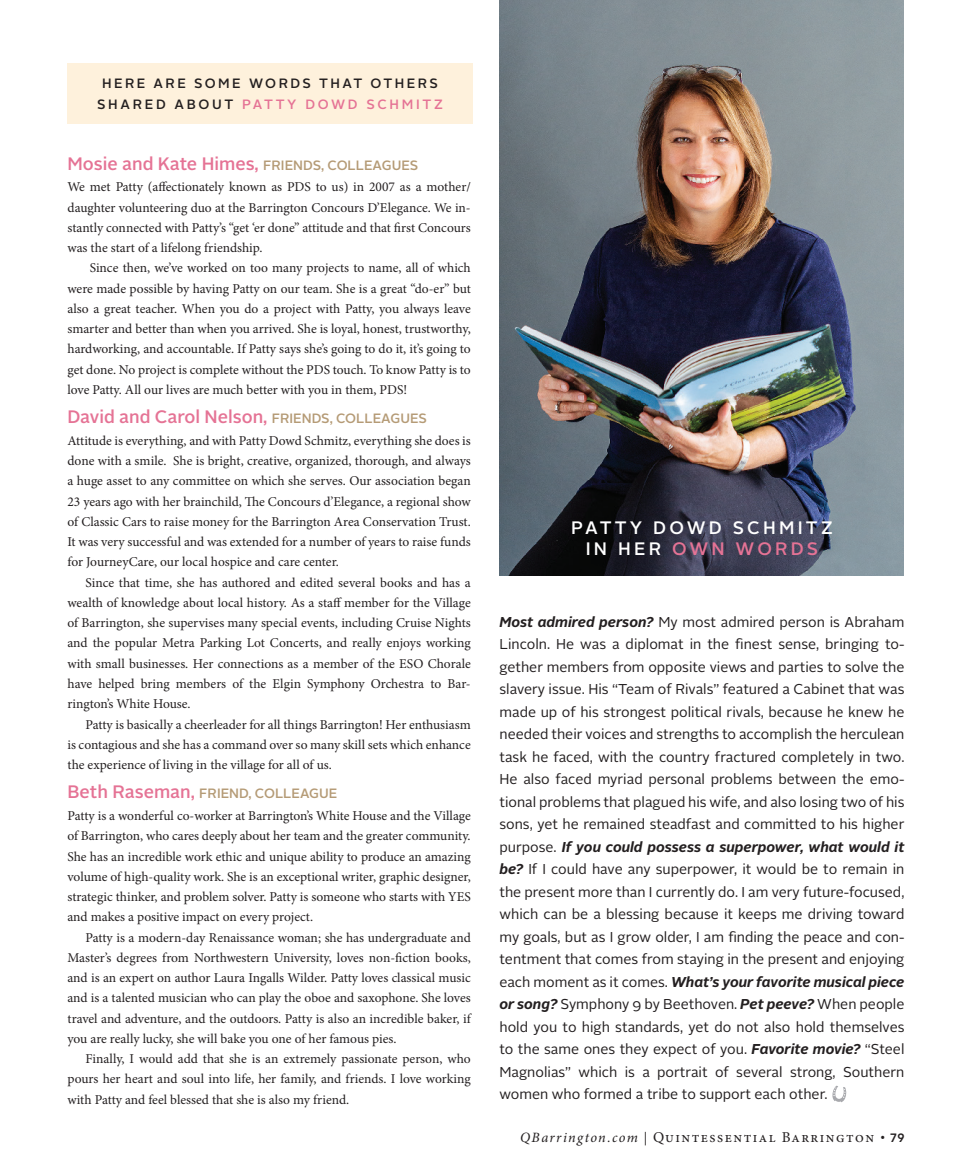
<style>
.page{position:relative;width:972px;height:1175px;background:#fff}
.page>*{position:absolute;margin:0;border:0;box-sizing:border-box;transform-origin:0 0}
._3-Name_subhead{font:500 18px "Alright Sans";color:#e57395}
.Here_Are{font:500 18px "Alright Sans";letter-spacing:.18em;color:#fff}
.Here_Are-2{font:500 18px "Alright Sans";letter-spacing:.18em;color:#e57395}
.t1{font:15px "Minion Pro";letter-spacing:.1em;color:#231f20}
.own-words-text{font:14.25px/22.5px "Alright Sans";color:#231f20;text-align:justify}
.Body-Text-Indent{font:13.5px/20.2px "Minion Pro";letter-spacing:-.005em;color:#231f20;text-align:justify}
.Body-Text-No-Indent{font:13.5px/20.2px "Minion Pro";color:#231f20;text-align:justify}
.Here_Are-3{font:500 13.5px/21px "Alright Sans";letter-spacing:.18em;color:#231f20;text-align:center}
._3-Name_subhead-2{font:500 13.5px "Alright Sans";color:#b59b76}
.s1{color:#e57395}
.s2{font-size:13.5px;color:#b59b76}
.s3{font-size:18px;color:#e57395}
.s4{color:#fff}
.s5{font-weight:700;font-style:italic}
.s6{font-style:italic;font-size:14.25px}
.s7{font-size:13.5px}
.s8{font-size:12px}
.s9{font-family:"Avenir LT Std";font-weight:800;font-size:12px}
</style>
<div class="page">
<div style="left:68px;top:63px;width:405px;height:61px;background:#fef1dc"></div>
<img style="left:499px;top:0;width:405px;height:575px">
<svg style="left:832px;top:1085px;width:14px;height:17px"></svg>
<p class="Here_Are-3" style="left:97px;top:73px;width:347px">HERE ARE SOME WORDS THAT OTHERS<br>SHARED ABOUT <span class="s1">PATTY DOWD SCHMITZ</span></p>
<p class="_3-Name_subhead" style="left:68px;top:151px;width:352px">Mosie and Kate Himes, <span class="s2">FRIENDS, COLLEAGUES</span></p>
<p class="Body-Text-No-Indent" style="left:68px;top:177px;width:405px">We met Patty (affectionately known as PDS to us) in 2007 as a mother/ daughter volunteering duo at the Barrington Concours D’Elegance. We in&shy;stantly connected with Patty’s “get ‘er done” attitude and that first Concours was the start of a lifelong friendship.</p>
<p class="Body-Text-Indent" style="left:68px;top:258px;width:405px;text-indent:22px">Since then, we’ve worked on too many projects to name, all of which were made possible by having Patty on our team. She is a great “do-er” but also a great teacher. When you do a project with Patty, you always leave smarter and better than when you arrived. She is loyal, honest, trustworthy, hardworking, and accountable. If Patty says she’s going to do it, it’s going to get done. No project is complete without the PDS touch. To know Patty is to love Patty. All our lives are much better with you in them, PDS!</p>
<p class="_3-Name_subhead" style="left:68px;top:404px;width:361px">David and Carol Nelson, <span class="s2">FRIENDS, COLLEAGUES</span></p>
<p class="Body-Text-No-Indent" style="left:68px;top:430px;width:405px">Attitude is everything, and with Patty Dowd Schmitz, everything she does is done with a smile. She is bright, creative, organized, thorough, and always a huge asset to any committee on which she serves. Our association began 23 years ago with her brainchild, The Concours d’Elegance, a regional show of Classic Cars to raise money for the Barrington Area Conservation Trust.<br>It was very successful and was extended for a number of years to raise funds for JourneyCare, our local hospice and care center.</p>
<p class="Body-Text-Indent" style="left:68px;top:572px;width:405px;text-indent:18px">Since that time, she has authored and edited several books and has a wealth of knowledge about local history. As a staff member for the Village of Barrington, she supervises many special events, including Cruise Nights and the popular Metra Parking Lot Concerts, and really enjoys working with small businesses. Her connections as a member of the ESO Chorale have helped bring members of the Elgin Symphony Orchestra to Bar&shy;rington’s White House.</p>
<p class="Body-Text-Indent" style="left:68px;top:714px;width:405px;text-indent:18px">Patty is basically a cheerleader for all things Barrington! Her enthusiasm is contagious and she has a command over so many skill sets which enhance the experience of living in the village for all of us.</p>
<p class="_3-Name_subhead-2" style="left:68px;top:784px;width:271px"><span class="s3">Beth Raseman,</span> FRIEND, COLLEAGUE</p>
<p class="Body-Text-No-Indent" style="left:68px;top:805px;width:405px">Patty is a wonderful co-worker at Barrington’s White House and the Village of Barrington, who cares deeply about her team and the greater community.<br>She has an incredible work ethic and unique ability to produce an amazing volume of high-quality work. She is an exceptional writer, graphic designer, strategic thinker, and problem solver. Patty is someone who starts with YES and makes a positive impact on every project.</p>
<p class="Body-Text-Indent" style="left:68px;top:927px;width:405px;text-indent:18px">Patty is a modern-day Renaissance woman; she has undergraduate and Master’s degrees from Northwestern University, loves non-fiction books, and is an expert on author Laura Ingalls Wilder. Patty loves classical music and is a talented musician who can play the oboe and saxophone. She loves travel and adventure, and the outdoors. Patty is also an incredible baker, if you are really lucky, she will bake you one of her famous pies.</p>
<p class="Body-Text-Indent" style="left:68px;top:1048px;width:405px;text-indent:18px">Finally, I would add that she is an extremely passionate person, who pours her heart and soul into life, her family, and friends. I love working with Patty and feel blessed that she is also my friend.</p>
<p class="Here_Are" style="left:571px;top:515px;width:263px">PATTY DOWD SCHMITZ</p>
<p class="Here_Are-2" style="left:586px;top:536px;width:234px"><span class="s4">IN HER</span> OWN WORDS</p>
<p class="own-words-text" style="left:499px;top:611px;width:407px"><span class="s5">Most admired person?</span> My most admired person is Abraham Lincoln. He was a diplomat in the finest sense, bringing to&shy;gether members from opposite views and parties to solve the slavery issue. His “Team of Rivals” featured a Cabinet that was made up of his strongest political rivals, because he knew he needed their voices and strengths to accomplish the herculean task he faced, with the country fractured completely in two.<br>He also faced myriad personal problems between the emo&shy;tional problems that plagued his wife, and also losing two of his sons, yet he remained steadfast and committed to his higher purpose. <span class="s5">If you could possess a superpower, what would it be?</span> If I could have any superpower, it would be to remain in the present more than I currently do. I am very future-focused, which can be a blessing because it keeps me driving toward my goals, but as I grow older, I am finding the peace and con&shy;tentment that comes from staying in the present and enjoying each moment as it comes. <span class="s5">What’s your favorite musical piece or song?</span> Symphony 9 by Beethoven. <span class="s5">Pet peeve?</span> When people hold you to high standards, yet do not also hold themselves to the same ones they expect of you. <span class="s5">Favorite movie?</span> “Steel Magnolias” which is a portrait of several strong, Southern women who formed a tribe to support each other.</p>
<p class="t1" style="left:520px;top:1126px;width:386px"><span class="s6">QBarrington.com</span> <span class="s7">|</span> Quintessential Barrington <span class="s8">•</span> <span class="s9">79</span></p>
</div>
